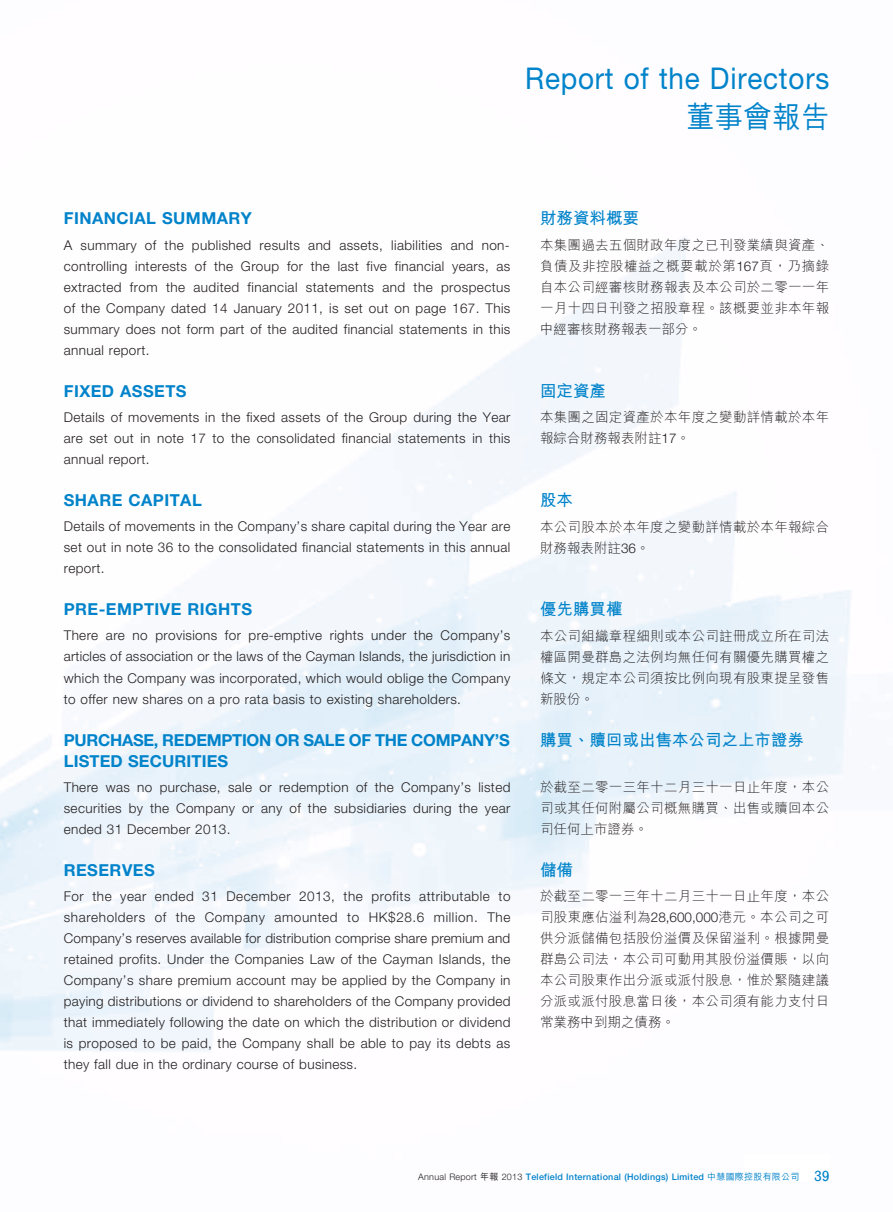
<style>
.page{position:relative;width:893px;height:1212px;background:#fff}
.page>*{position:absolute;margin:0;border:0;box-sizing:border-box;transform-origin:0 0}
.t1{font:30px "Helvetica Neue LT Std";letter-spacing:.03em;color:#0083ca;scale:.93 1}
.t2{font:500 30px "M Hei HK";letter-spacing:.03em;color:#0083ca;scale:.93 1}
.t3{font:700 16.5px "Helvetica Neue LT Std";letter-spacing:.03em;color:#0083ca}
.t4{font:700 16.5px/21px "Helvetica Neue LT Std";letter-spacing:-.015em;color:#0083ca}
.t5{font:700 16.5px "M Hei HK";color:#0083ca}
.t6{font:300 13.5px/21px "Helvetica Neue LT Std";letter-spacing:.03em;color:#231f20;text-align:justify}
.t7{font:300 13.5px/21px "M Hei HK";letter-spacing:.02em;color:#231f20;text-align:justify}
.t8{font:500 9px "Helvetica Neue LT Std";letter-spacing:.03em;color:#0083ca}
.s1{font-family:"Helvetica Neue LT Std"}
.s2{font-weight:300;color:#231f20}
.s3{font-family:"M Hei HK";color:#231f20}
.s4{font-family:"M Hei HK"}
.s5{font-family:"Grotesque MT Std";font-weight:400;font-size:15px}
</style>
<div class="page">
<h1 class="t1" style="left:525px;top:60px;width:329px">Report of the Directors</h1>
<h1 class="t2" style="left:687px;top:95px;width:155px">董事會報告</h1>
<p class="t3" style="left:64px;top:208px;width:190px">FINANCIAL SUMMARY</p>
<p class="t6" style="left:64px;top:234px;width:448px">A summary of the published results and assets, liabilities and non&shy;controlling interests of the Group for the last five financial years, as extracted from the audited financial statements and the prospectus of the Company dated 14 January 2011, is set out on page 167. This summary does not form part of the audited financial statements in this annual report.</p>
<p class="t3" style="left:64px;top:381px;width:124px">FIXED ASSETS</p>
<p class="t6" style="left:64px;top:406px;width:448px">Details of movements in the fixed assets of the Group during the Year are set out in note 17 to the consolidated financial statements in this annual report.</p>
<p class="t3" style="left:64px;top:490px;width:140px">SHARE CAPITAL</p>
<p class="t6" style="left:64px;top:516px;width:448px">Details of movements in the Company’s share capital during the Year are set out in note 36 to the consolidated financial statements in this annual report.</p>
<p class="t3" style="left:64px;top:599px;width:190px">PRE-EMPTIVE RIGHTS</p>
<p class="t6" style="left:64px;top:625px;width:448px">There are no provisions for pre-emptive rights under the Company’s articles of association or the laws of the Cayman Islands, the jurisdiction in which the Company was incorporated, which would oblige the Company to offer new shares on a pro rata basis to existing shareholders.</p>
<p class="t4" style="left:64px;top:729px;width:448px">PURCHASE, REDEMPTION OR SALE OF THE COMPANY’S<br>LISTED SECURITIES</p>
<p class="t6" style="left:64px;top:776px;width:448px">There was no purchase, sale or redemption of the Company’s listed securities by the Company or any of the subsidiaries during the year ended 31 December 2013.</p>
<p class="t3" style="left:64px;top:860px;width:92px">RESERVES</p>
<p class="t6" style="left:64px;top:885px;width:448px">For the year ended 31 December 2013, the profits attributable to shareholders of the Company amounted to HK$28.6 million. The Company’s reserves available for distribution comprise share premium and retained profits. Under the Companies Law of the Cayman Islands, the Company’s share premium account may be applied by the Company in paying distributions or dividend to shareholders of the Company provided that immediately following the date on which the distribution or dividend is proposed to be paid, the Company shall be able to pay its debts as they fall due in the ordinary course of business.</p>
<p class="t5" style="left:540px;top:206px;width:100px">財務資料概要</p>
<p class="t7" style="left:540px;top:234px;width:291px">本集團過去五個財政年度之已刊發業績與資產、負債及非控股權益之概要載於第<span class="s1">167</span>頁，乃摘錄自本公司經審核財務報表及本公司於二零一一年一月十四日刊發之招股章程。該概要並非本年報中經審核財務報表一部分。</p>
<p class="t5" style="left:540px;top:379px;width:67px">固定資產</p>
<p class="t7" style="left:540px;top:406px;width:291px">本集團之固定資產於本年度之變動詳情載於本年報綜合財務報表附註<span class="s1">17</span>。</p>
<p class="t5" style="left:540px;top:488px;width:34px">股本</p>
<p class="t7" style="left:540px;top:516px;width:291px">本公司股本於本年度之變動詳情載於本年報綜合財務報表附註<span class="s1">36</span>。</p>
<p class="t5" style="left:540px;top:597px;width:84px">優先購買權</p>
<p class="t7" style="left:540px;top:625px;width:291px">本公司組織章程細則或本公司註冊成立所在司法權區開曼群島之法例均無任何有關優先購買權之條文，規定本公司須按比例向現有股東提呈發售新股份。</p>
<p class="t5" style="left:540px;top:727px;width:265px">購買、贖回或出售本公司之上市證券</p>
<p class="t7" style="left:540px;top:776px;width:291px">於截至二零一三年十二月三十一日止年度，本公司或其任何附屬公司概無購買、出售或贖回本公司任何上市證券。</p>
<p class="t5" style="left:540px;top:858px;width:34px">儲備</p>
<p class="t7" style="left:540px;top:885px;width:291px">於截至二零一三年十二月三十一日止年度，本公司股東應佔溢利為<span class="s1">28,600,000</span>港元。本公司之可供分派儲備包括股份溢價及保留溢利。根據開曼群島公司法，本公司可動用其股份溢價賬，以向本公司股東作出分派或派付股息，惟於緊隨建議分派或派付股息當日後，本公司須有能力支付日常業務中到期之債務。</p>
<p class="t8" style="left:418px;top:1171px;width:412px"><span class="s2">Annual Report</span> <span class="s3">年報</span> <span class="s2">2013</span> Telefield International (Holdings) Limited <span class="s4">中慧國際控股有限公司</span> <span class="s5">39</span></p>
</div>
